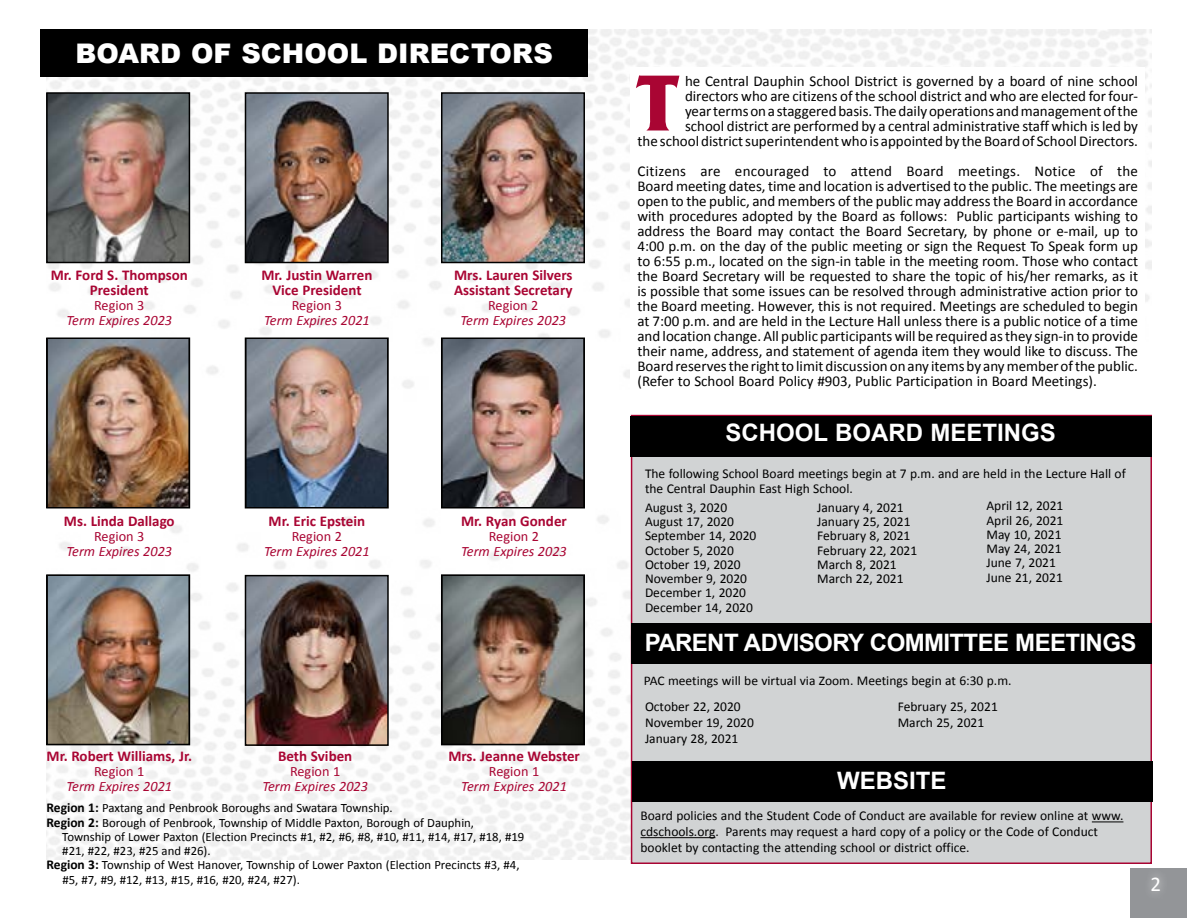
<style>
.page{position:relative;width:1188px;height:918px;background:#fff}
.page>*{position:absolute;margin:0;border:0;box-sizing:border-box;transform-origin:0 0}
.t1{font:700 83.4px "Friz Quadrata";color:#a90533}
.t2{font:900 27px "Arial";color:#fff}
.t3{font:700 24px "Arial";letter-spacing:-.025em;color:#fff}
.t4{font:700 24px "Arial";color:#fff}
.t5{font:21px "Calibri";color:#fff}
.t6{font:15px/15px "Calibri";color:#000;text-align:right}
.t7{font:700 15px/15px "Calibri";color:#a90533;text-align:center}
.t8{font:italic 14.25px "Calibri";color:#a90533}
.t9{font:14.25px "Calibri";color:#a90533}
.t10{font:13.5px/14.2px "Calibri";color:#000}
.t11{font:13.2px "Calibri";color:#000}
.t12{font:12.75px "Calibri";color:#000}
.s1{font-weight:700;font-size:13.5px}
.s2{font-size:13.5px}
</style>
<div class="page">
<img style="left:46px;top:29px;width:1105px;height:830px">
<div style="left:1130px;top:868px;width:57px;height:50px;background:#939598"></div>
<div style="left:1142px;top:869px;width:27px;height:31px;background:#fff;opacity:.75"></div>
<div style="left:40px;top:30px;width:548px;height:47px;background:#000"></div>
<div style="left:631px;top:415px;width:521px;height:449px;background:#d1d3d4;border:2px solid #a90533"></div>
<div style="left:631px;top:623px;width:520px;height:41px;background:#000"></div>
<div style="left:631px;top:416px;width:521px;height:41px;background:#000"></div>
<div style="left:631px;top:68px;width:514px;height:336px;background:#fff"></div>
<hr style="left:1092px;top:821px;width:31px;height:1px;background:#000">
<hr style="left:640px;top:837px;width:75px;height:1px;background:#000">
<div style="left:632px;top:762px;width:520px;height:40px;background:#000"></div>
<img style="left:444px;top:95px;width:138px;height:165px">
<div style="left:441px;top:92px;width:144px;height:171px;border:2px solid #000"></div>
<img style="left:248px;top:578px;width:138px;height:165px">
<div style="left:245px;top:575px;width:144px;height:171px;border:2px solid #000"></div>
<img style="left:248px;top:95px;width:138px;height:165px">
<div style="left:245px;top:92px;width:144px;height:171px;border:2px solid #000"></div>
<img style="left:50px;top:578px;width:136px;height:164px">
<div style="left:46px;top:574px;width:144px;height:171px;border:2px solid #000"></div>
<img style="left:445px;top:341px;width:136px;height:164px">
<div style="left:441px;top:338px;width:144px;height:170px;border:2px solid #000"></div>
<img style="left:248px;top:341px;width:137px;height:164px">
<div style="left:245px;top:338px;width:144px;height:170px;border:2px solid #000"></div>
<img style="left:445px;top:578px;width:136px;height:164px">
<div style="left:441px;top:574px;width:144px;height:171px;border:2px solid #000"></div>
<img style="left:50px;top:341px;width:136px;height:164px">
<div style="left:46px;top:338px;width:144px;height:170px;border:2px solid #000"></div>
<img style="left:49px;top:95px;width:138px;height:165px">
<div style="left:46px;top:92px;width:144px;height:171px;border:2px solid #000"></div>
<h2 class="t2" style="left:76px;top:34px;width:479px">BOARD OF SCHOOL DIRECTORS</h2>
<p class="t7" style="left:51px;top:267px;width:139px">Mr. Ford S. Thompson<br>President</p>
<p class="t9" style="left:94px;top:297px;width:52px">Region 3</p>
<p class="t8" style="left:66px;top:312px;width:107px">Term Expires 2023</p>
<p class="t7" style="left:64px;top:513px;width:112px">Ms. Linda Dallago</p>
<p class="t9" style="left:94px;top:527px;width:52px">Region 3</p>
<p class="t8" style="left:66px;top:542px;width:107px">Term Expires 2023</p>
<p class="t7" style="left:262px;top:267px;width:112px">Mr. Justin Warren<br>Vice President</p>
<p class="t9" style="left:292px;top:297px;width:52px">Region 3</p>
<p class="t8" style="left:264px;top:312px;width:107px">Term Expires 2021</p>
<p class="t7" style="left:269px;top:513px;width:98px">Mr. Eric Epstein</p>
<p class="t9" style="left:292px;top:527px;width:52px">Region 2</p>
<p class="t8" style="left:264px;top:542px;width:107px">Term Expires 2021</p>
<p class="t7" style="left:47px;top:748px;width:147px">Mr. Robert Williams, Jr.</p>
<p class="t9" style="left:94px;top:763px;width:52px">Region 1</p>
<p class="t8" style="left:66px;top:778px;width:107px">Term Expires 2021</p>
<p class="t7" style="left:278px;top:748px;width:76px">Beth Sviben</p>
<p class="t9" style="left:290px;top:763px;width:52px">Region 1</p>
<p class="t8" style="left:262px;top:778px;width:107px">Term Expires 2023</p>
<p class="t7" style="left:454px;top:267px;width:120px;text-align:left">Mrs. Lauren Silvers<br>Assistant Secretary</p>
<p class="t9" style="left:488px;top:297px;width:52px">Region 2</p>
<p class="t8" style="left:461px;top:312px;width:107px">Term Expires 2023</p>
<p class="t7" style="left:461px;top:513px;width:107px">Mr. Ryan Gonder</p>
<p class="t9" style="left:489px;top:527px;width:52px">Region 2</p>
<p class="t8" style="left:461px;top:542px;width:107px">Term Expires 2023</p>
<p class="t7" style="left:448px;top:748px;width:133px">Mrs. Jeanne Webster</p>
<p class="t9" style="left:489px;top:763px;width:52px">Region 1</p>
<p class="t8" style="left:461px;top:778px;width:107px">Term Expires 2021</p>
<p class="t12" style="left:46px;top:800px;width:348px"><span class="s1">Region 1:</span> Paxtang and Penbrook Boroughs and Swatara Township.</p>
<p class="t12" style="left:46px;top:814px;width:429px"><span class="s1">Region 2:</span> Borough of Penbrook, Township of Middle Paxton, Borough of Dauphin,</p>
<p class="t12" style="left:62px;top:829px;width:464px">Township of Lower Paxton (Election Precincts #1, #2, #6, #8, #10, #11, #14, #17, #18, #19</p>
<p class="t12" style="left:62px;top:843px;width:150px">#21, #22, #23, #25 and #26).</p>
<p class="t12" style="left:46px;top:857px;width:475px"><span class="s1">Region 3:</span> Township of West Hanover, Township of Lower Paxton (Election Precincts #3, #4,</p>
<p class="t12" style="left:62px;top:871px;width:239px">#5, #7, #9, #12, #13, #15, #16, #20, #24, #27).</p>
<p class="t6" style="left:637px;top:72px;width:502px">he Central Dauphin School District is governed by a board of nine school directors who are citizens of the school district and who are elected for four-<br>year terms on a staggered basis. The daily operations and management of the<br>school district are performed by a central administrative staff which is led by<br>the school district superintendent who is appointed by the Board of School Directors.</p>
<p class="t6" style="left:637px;top:162px;width:502px;text-align:justify">Citizens are encouraged to attend Board meetings. Notice of the Board meeting dates, time and location is advertised to the public. The meetings are open to the public, and members of the public may address the Board in accordance with procedures adopted by the Board as follows: Public participants wishing to address the Board may contact the Board Secretary, by phone or e-mail, up to 4:00 p.m. on the day of the public meeting or sign the Request To Speak form up to 6:55 p.m., located on the sign-in table in the meeting room. Those who contact the Board Secretary will be requested to share the topic of his/her remarks, as it is possible that some issues can be resolved through administrative action prior to the Board meeting. However, this is not required. Meetings are scheduled to begin at 7:00 p.m. and are held in the Lecture Hall unless there is a public notice of a time and location change. All public participants will be required as they sign-in to provide their name, address, and statement of agenda item they would like to discuss. The Board reserves the right to limit discussion on any items by any member of the public. (Refer to School Board Policy #903, Public Participation in Board Meetings).</p>
<h1 class="t1" style="left:637px;top:57px;width:43px">T</h1>
<h3 class="t4" style="left:726px;top:417px;width:332px">SCHOOL BOARD MEETINGS</h3>
<p class="t10" style="left:645px;top:465px;width:482px;line-height:15.8px">The following School Board meetings begin at 7 p.m. and are held in the Lecture Hall of the Central Dauphin East High School.</p>
<p class="t10" style="left:817px;top:500px;width:102px">January 4, 2021<br>January 25, 2021<br>February 8, 2021<br>February 22, 2021<br>March 8, 2021<br>March 22, 2021</p>
<p class="t10" style="left:986px;top:498px;width:78px">April 12, 2021<br>April 26, 2021<br>May 10, 2021<br>May 24, 2021<br>June 7, 2021<br>June 21, 2021</p>
<p class="t10" style="left:645px;top:500px;width:113px">August 3, 2020<br>August 17, 2020<br>September 14, 2020<br>October 5, 2020<br>October 19, 2020<br>November 9, 2020<br>December 1, 2020<br>December 14, 2020</p>
<h3 class="t3" style="left:645px;top:626px;width:493px">PARENT ADVISORY COMMITTEE MEETINGS</h3>
<p class="t11" style="left:644px;top:672px;width:369px">PAC meetings will be virtual via Zoom<span class="s2">. Meetings begin at 6:30 p.m.</span></p>
<p class="t10" style="left:645px;top:698px;width:110px;line-height:15.8px">October 22, 2020<br>November 19, 2020<br>January 28, 2021</p>
<p class="t10" style="left:898px;top:698px;width:102px;line-height:15.8px">February 25, 2021<br>March 25, 2021</p>
<h3 class="t4" style="left:837px;top:764px;width:111px">WEBSITE</h3>
<p class="t10" style="left:640px;top:807px;width:484px;line-height:15.8px">Board policies and the Student Code of Conduct are available for review online at www. cdschools.org. Parents may request a hard copy of a policy or the Code of Conduct booklet by contacting the attending school or district office.</p>
<h3 class="t5" style="left:1150px;top:871px;width:12px">2</h3>
</div>
